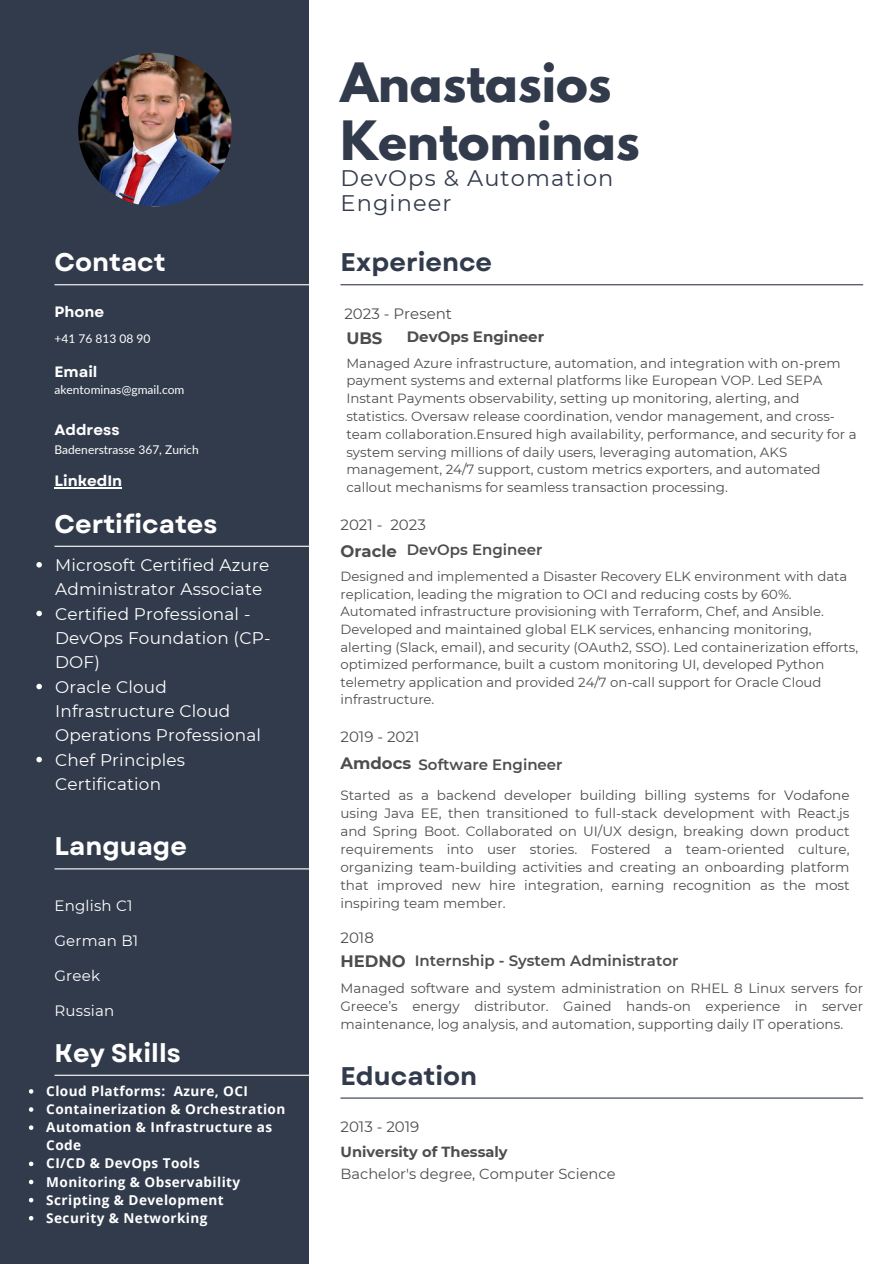
<style>
.page{position:relative;width:894px;height:1264px;background:#fff}
.page>*{position:absolute;margin:0;border:0;box-sizing:border-box;transform-origin:0 0}
.t1{font:700 48px/57.3px "League Spartan";color:#323b4c}
.t2{font:700 25.5px "Garet";color:#fff}
.t3{font:700 25.5px "Garet";color:#323b4c}
.t4{font:22.5px/24.8px "Montserrat";letter-spacing:.05em;color:#323b4c}
.t5{font:16.8px/24.3px "Montserrat";letter-spacing:.015em;color:#fff}
.t6{font:700 16.5px "Montserrat";color:#4d4d4f}
.t7{font:600 15px "Montserrat";color:#4d4d4f}
.t8{font:15px "Montserrat";color:#4d4d4f}
.t9{font:15px "Montserrat";letter-spacing:.015em;color:#fff}
.t10{font:700 15px "Garet";color:#fff}
.t11{font:700 15px "Montserrat";color:#4d4d4f}
.t12{font:14.55px "Montserrat";color:#4d4d4f}
.t13{font:700 14.55px "Montserrat";color:#4d4d4f}
.t14{font:700 13.65px/18.1px "Open Sans";letter-spacing:.03em;color:#fff}
.t15{font:13.5px/18px "Montserrat";color:#4d4d4f;text-align:justify}
.t16{font:13.35px/17.9px "Montserrat";color:#4d4d4f}
.t17{font:13.2px/17.5px "Montserrat";color:#4d4d4f}
.t18{font:12px "Lato";color:#fff}
.s1{font-weight:700;font-size:16.5px}
</style>
<div class="page">
<div style="left:0;top:0;width:309px;height:1263px;background:#323b4c"></div>
<hr style="left:54px;top:284px;width:256px;height:1px;background:#fff">
<hr style="left:340px;top:284px;width:522px;height:1px;background:#323b4c">
<hr style="left:340px;top:1097px;width:522px;height:1px;background:#323b4c">
<img style="left:78px;top:53px;width:154px;height:153px;border-radius:50%">
<hr style="left:54px;top:1074px;width:256px;height:1px;background:#fff">
<hr style="left:54px;top:545px;width:256px;height:2px;background:#fff">
<hr style="left:54px;top:868px;width:256px;height:1px;background:#fff">
<svg style="left:36px;top:562px;width:6px;height:5px"></svg>
<svg style="left:36px;top:610px;width:6px;height:6px"></svg>
<svg style="left:36px;top:683px;width:6px;height:6px"></svg>
<svg style="left:36px;top:756px;width:6px;height:6px"></svg>
<svg style="left:29px;top:1089px;width:4px;height:4px"></svg>
<svg style="left:29px;top:1107px;width:4px;height:4px"></svg>
<svg style="left:29px;top:1125px;width:4px;height:4px"></svg>
<svg style="left:29px;top:1161px;width:4px;height:5px"></svg>
<svg style="left:29px;top:1179px;width:4px;height:5px"></svg>
<svg style="left:29px;top:1197px;width:4px;height:5px"></svg>
<svg style="left:29px;top:1216px;width:4px;height:4px"></svg>
<hr style="left:54px;top:487px;width:68px;height:1px;background:#fff">
<h2 class="t2" style="left:54px;top:244px;width:113px">Contact</h2>
<p class="t10" style="left:54px;top:301px;width:51px">Phone</p>
<p class="t18" style="left:54px;top:331px;width:97px">+41 76 813 08 90</p>
<p class="t10" style="left:54px;top:361px;width:44px">Email</p>
<p class="t18" style="left:54px;top:382px;width:131px">akentominas@gmail.com</p>
<p class="t10" style="left:54px;top:419px;width:67px">Address</p>
<p class="t18" style="left:54px;top:442px;width:146px">Badenerstrasse 367, Zurich</p>
<p class="t10" style="left:54px;top:470px;width:69px">LinkedIn</p>
<p class="t2" style="left:54px;top:505px;width:164px">Certificates</p>
<p class="t5" style="left:55px;top:552px;width:215px">Microsoft Certified Azure<br>Administrator Associate</p>
<p class="t5" style="left:55px;top:601px;width:217px">Certified Professional -<br>DevOps Foundation (CP-<br>DOF)</p>
<p class="t5" style="left:55px;top:674px;width:207px">Oracle Cloud<br>Infrastructure Cloud<br>Operations Professional</p>
<p class="t5" style="left:55px;top:747px;width:131px">Chef Principles<br>Certification</p>
<p class="t2" style="left:54px;top:828px;width:134px">Language</p>
<p class="t9" style="left:54px;top:896px;width:79px">English C1</p>
<h5 class="t9" style="left:54px;top:931px;width:85px">German B1</h5>
<p class="t9" style="left:54px;top:966px;width:47px">Greek</p>
<p class="t9" style="left:54px;top:1001px;width:61px">Russian</p>
<h2 class="t2" style="left:54px;top:1034px;width:128px">Key Skills</h2>
<h1 class="t14" style="left:46px;top:1081px;width:203px">Cloud Platforms: Azure, OCI</h1>
<h3 class="t14" style="left:46px;top:1099px;width:240px">Containerization &amp; Orchestration</h3>
<h2 class="t14" style="left:46px;top:1117px;width:227px">Automation &amp; Infrastructure as<br>Code</h2>
<p class="t14" style="left:46px;top:1153px;width:155px">CI/CD &amp; DevOps Tools</p>
<p class="t14" style="left:46px;top:1172px;width:195px">Monitoring &amp; Observability</p>
<h4 class="t14" style="left:46px;top:1190px;width:179px">Scripting &amp; Development</h4>
<p class="t14" style="left:46px;top:1208px;width:163px">Security &amp; Networking</p>
<h5 class="t1" style="left:340px;top:60px;width:300px">Anastasios<br>Kentominas</h5>
<p class="t4" style="left:340px;top:165px;width:274px">DevOps &amp; Automation<br>Engineer</p>
<p class="t3" style="left:340px;top:244px;width:153px">Experience</p>
<p class="t8" style="left:344px;top:304px;width:109px">2023 - Present</p>
<p class="t6" style="left:346px;top:328px;width:38px">UBS</p>
<p class="t11" style="left:407px;top:327px;width:139px">DevOps Engineer</p>
<p class="t16" style="left:346px;top:354px;width:511px">Managed Azure infrastructure, automation, and integration with on-prem payment systems and external platforms like European VOP. Led SEPA Instant Payments observability, setting up monitoring, alerting, and statistics. Oversaw release coordination, vendor management, and cross&shy;team collaboration.Ensured high availability, performance, and security for a system serving millions of daily users, leveraging automation, AKS management, 24/7 support, custom metrics exporters, and automated callout mechanisms for seamless transaction processing.</p>
<h2 class="t8" style="left:340px;top:515px;width:87px">2021 - 2023</h2>
<p class="t6" style="left:340px;top:541px;width:58px">Oracle</p>
<p class="t7" style="left:407px;top:540px;width:137px">DevOps Engineer</p>
<p class="t17" style="left:340px;top:567px;width:519px">Designed and implemented a Disaster Recovery ELK environment with data replication, leading the migration to OCI and reducing costs by 60%.<br>Automated infrastructure provisioning with Terraform, Chef, and Ansible.<br>Developed and maintained global ELK services, enhancing monitoring, alerting (Slack, email), and security (OAuth2, SSO). Led containerization efforts, optimized performance, built a custom monitoring UI, developed Python telemetry application and provided 24/7 on-call support for Oracle Cloud infrastructure.</p>
<p class="t8" style="left:340px;top:727px;width:80px">2019 - 2021</p>
<p class="t7" style="left:340px;top:755px;width:223px"><span class="s1">Amdocs</span> Software Engineer</p>
<p class="t15" style="left:340px;top:786px;width:510px">Started as a backend developer building billing systems for Vodafone using Java EE, then transitioned to full-stack development with React.js and Spring Boot. Collaborated on UI/UX design, breaking down product requirements into user stories. Fostered a team-oriented culture, organizing team-building activities and creating an onboarding platform that improved new hire integration, earning recognition as the most inspiring team member.</p>
<h4 class="t8" style="left:340px;top:928px;width:35px">2018</h4>
<p class="t6" style="left:340px;top:951px;width:67px">HEDNO</p>
<p class="t7" style="left:414px;top:951px;width:265px">Internship - System Administrator</p>
<h2 class="t15" style="left:340px;top:978px;width:524px">Managed software and system administration on RHEL 8 Linux servers for Greece’s energy distributor. Gained hands-on experience in server maintenance, log analysis, and automation, supporting daily IT operations.</h2>
<p class="t3" style="left:340px;top:1057px;width:138px">Education</p>
<p class="t8" style="left:340px;top:1117px;width:80px">2013 - 2019</p>
<p class="t13" style="left:340px;top:1142px;width:168px">University of Thessaly</p>
<p class="t12" style="left:340px;top:1164px;width:276px">Bachelor's degree, Computer Science</p>
</div>
